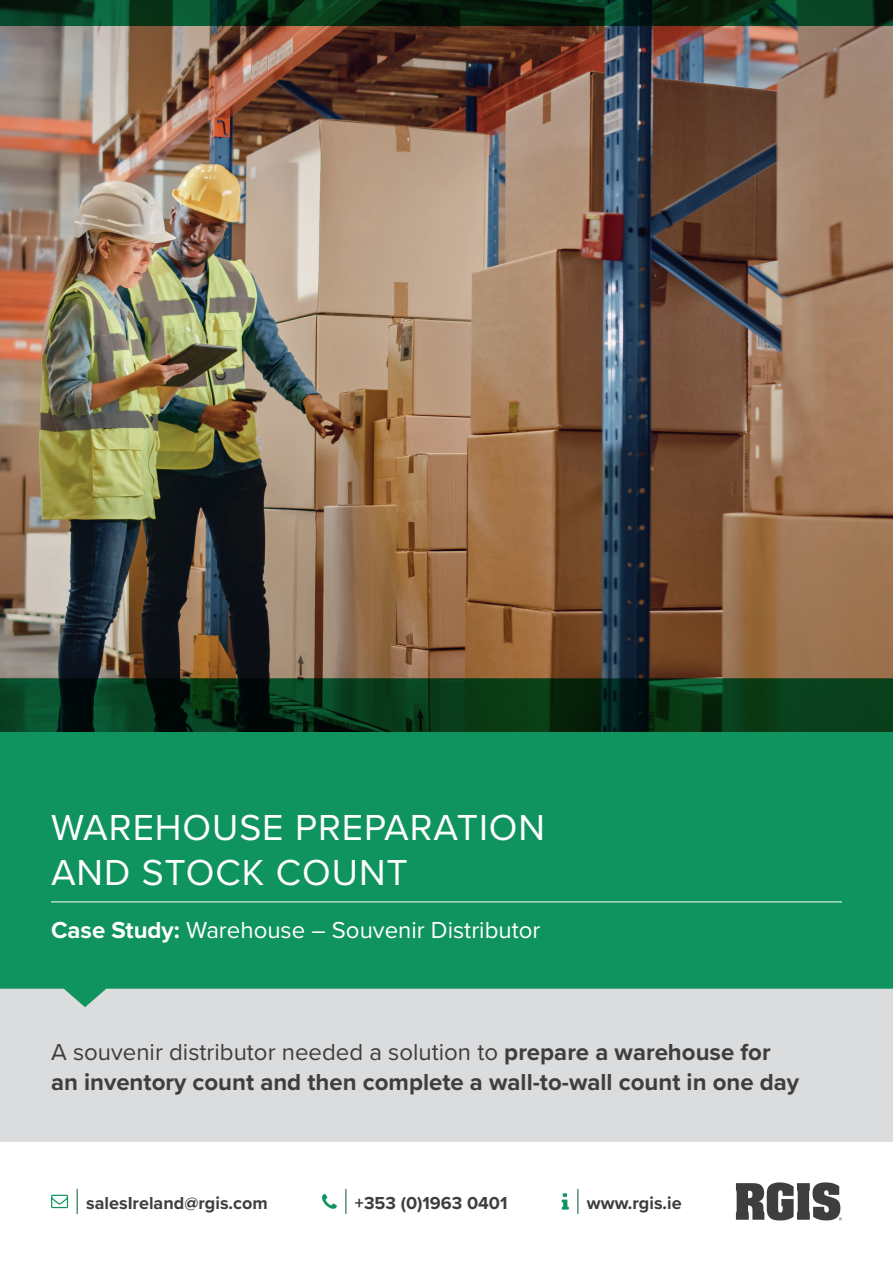
<style>
.page{position:relative;width:893px;height:1263px;background:#fff}
.page>*{position:absolute;margin:0;border:0;box-sizing:border-box;transform-origin:0 0}
.t1{font:37.5px/45px "Proxima Nova";letter-spacing:.025em;color:#fff}
.t2{font:700 24px/30px "Proxima Nova";color:#3e3e3f}
.t3{font:24px "Proxima Nova";color:#fff}
.t4{font:700 18px "Proxima Nova";color:#3e3e3f}
.s1{font-weight:700}
.s2{font-weight:400}
</style>
<div class="page">
<svg style="left:577px;top:1189px;width:1px;height:24px"></svg>
<svg style="left:562px;top:1193px;width:7px;height:16px"></svg>
<svg style="left:77px;top:1189px;width:1px;height:24px"></svg>
<svg style="left:51px;top:1195px;width:17px;height:13px"></svg>
<svg style="left:345px;top:1189px;width:1px;height:24px"></svg>
<svg style="left:322px;top:1194px;width:15px;height:15px"></svg>
<svg style="left:736px;top:1182px;width:106px;height:38px"></svg>
<div style="left:0;top:1007px;width:893px;height:135px;background:#dbdcde"></div>
<svg style="left:0;top:731px;width:893px;height:276px;background:#1d9867"></svg>
<img style="left:0;top:26px;width:893px;height:705px">
<hr style="left:51px;top:901px;width:791px;height:1px;background:#fff">
<svg style="left:0;top:0;width:893px;height:26px;background:#072e18"></svg>
<h1 class="t1" style="left:51px;top:803px;width:496px">WAREHOUSE PREPARATION<br>AND STOCK COUNT</h1>
<p class="t3" style="left:51px;top:912px;width:491px"><span class="s1">Case Study:</span> Warehouse – Souvenir Distributor</p>
<p class="t2" style="left:51px;top:1037px;width:750px"><span class="s2">A souvenir distributor needed a solution to</span> prepare a warehouse for an inventory count and then complete a wall-to-wall count in one day</p>
<p class="t4" style="left:86px;top:1189px;width:183px">salesIreland@rgis.com</p>
<p class="t4" style="left:355px;top:1189px;width:154px">+353 (0)1963 0401</p>
<p class="t4" style="left:587px;top:1189px;width:96px">www.rgis.ie</p>
</div>
